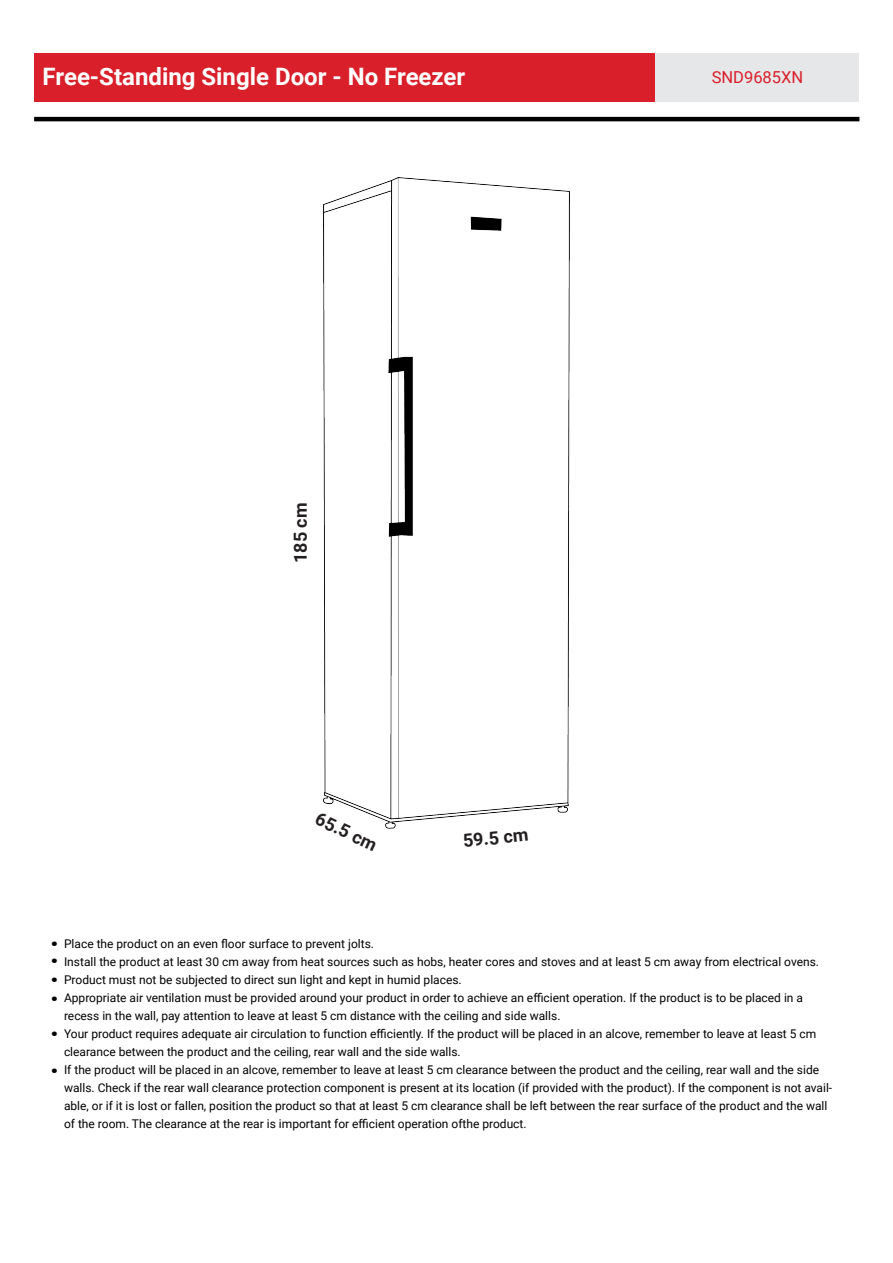
<style>
.page{position:relative;width:893px;height:1263px;background:#fff}
.page>*{position:absolute;margin:0;border:0;box-sizing:border-box;transform-origin:0 0}
.t1{font:900 27px "Roboto";color:#000}
.t2{font:700 24px "Roboto";color:#fff}
.t3{font:700 18px "Roboto";color:#231f20}
.t4{font:16.5px "Roboto";color:#d91f2a}
.t5{font:12px/18px "Roboto";color:#000}
</style>
<div class="page">
<div style="left:34px;top:54px;width:621px;height:48px;background:#d91f2a"></div>
<div style="left:655px;top:54px;width:204px;height:48px;background:#e6e7e9"></div>
<hr style="left:34px;top:117px;width:825px;height:4px;background:#000">
<img style="left:324px;top:178px;width:245px;height:650px">
<p class="t2" style="left:43px;top:59px;width:424px">Free-Standing Single Door - No Freezer</p>
<p class="t4" style="left:712px;top:65px;width:93px">SND9685XN</p>
<p class="t3" style="left:288px;top:563px;width:62px;rotate:-90deg">185 cm</p>
<p class="t3" style="left:322px;top:806px;width:67px;rotate:25deg">65.5 cm</p>
<p class="t3" style="left:462px;top:828px;width:67px;rotate:-6deg">59.5 cm</p>
<p class="t5" style="left:64px;top:934px;width:311px">Place the product on an even floor surface to prevent jolts.</p>
<p class="t5" style="left:64px;top:952px;width:756px">Install the product at least 30 cm away from heat sources such as hobs, heater cores and stoves and at least 5 cm away from electrical ovens.</p>
<p class="t5" style="left:64px;top:970px;width:399px">Product must not be subjected to direct sun light and kept in humid places.</p>
<p class="t5" style="left:64px;top:988px;width:740px">Appropriate air ventilation must be provided around your product in order to achieve an efficient operation. If the product is to be placed in a recess in the wall, pay attention to leave at least 5 cm distance with the ceiling and side walls.</p>
<p class="t5" style="left:64px;top:1024px;width:754px">Your product requires adequate air circulation to function efficiently. If the product will be placed in an alcove, remember to leave at least 5 cm clearance between the product and the ceiling, rear wall and the side walls.</p>
<p class="t5" style="left:64px;top:1060px;width:770px">If the product will be placed in an alcove, remember to leave at least 5 cm clearance between the product and the ceiling, rear wall and the side walls. Check if the rear wall clearance protection component is present at its location (if provided with the product). If the component is not avail&shy;able, or if it is lost or fallen, position the product so that at least 5 cm clearance shall be left between the rear surface of the product and the wall of the room. The clearance at the rear is important for efficient operation ofthe product.</p>
<p class="t1" style="left:50px;top:917px;width:10px">.</p>
<p class="t1" style="left:50px;top:954px;width:10px">.</p>
<p class="t1" style="left:50px;top:972px;width:10px">.</p>
<p class="t1" style="left:50px;top:1007px;width:10px">.</p>
<p class="t1" style="left:50px;top:935px;width:10px">.</p>
<p class="t1" style="left:50px;top:1044px;width:10px">.</p>
</div>
